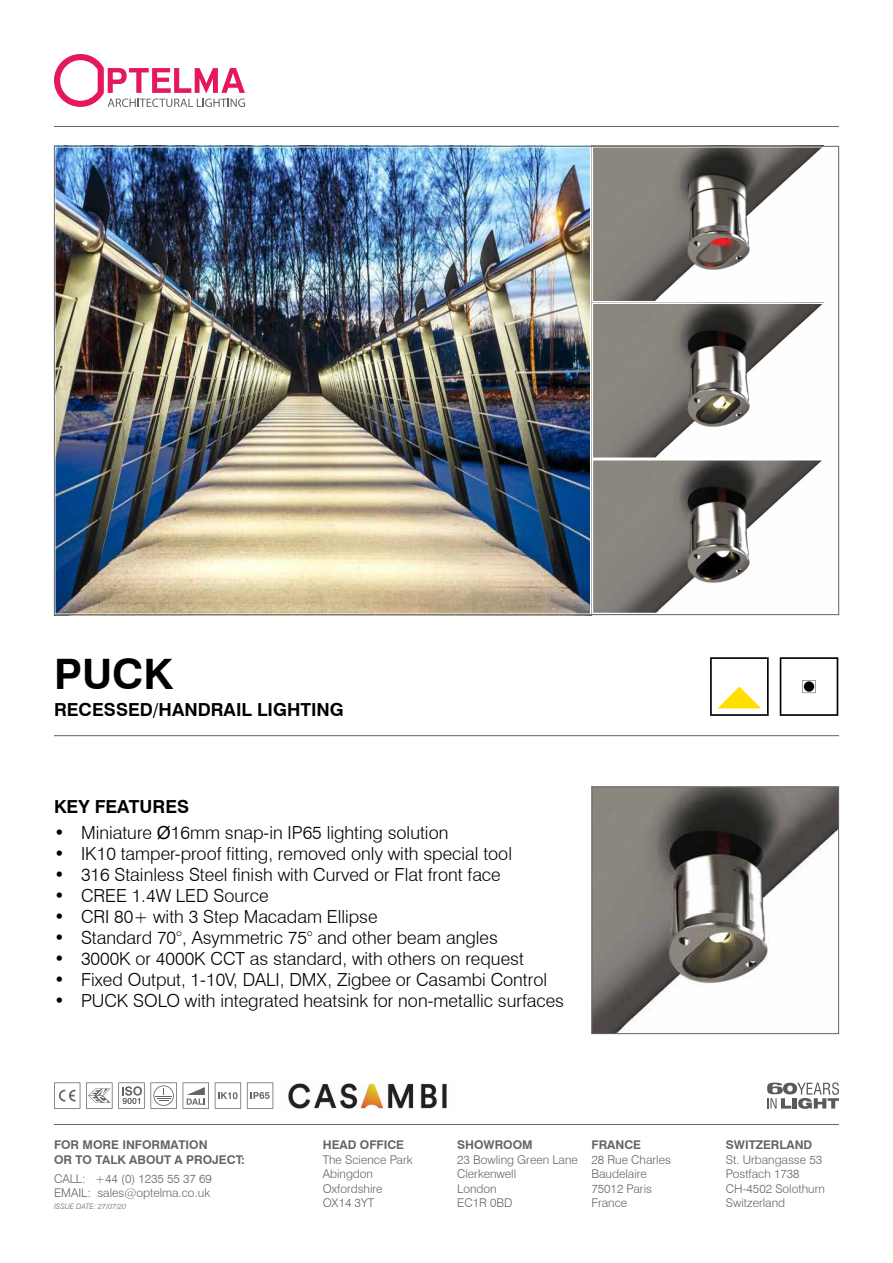
<style>
.page{position:relative;width:893px;height:1263px;background:#fff}
.page>*{position:absolute;margin:0;border:0;box-sizing:border-box;transform-origin:0 0}
.t1{font:700 42px "Swiss 721 BT";color:#000}
.t2{font:300 18px "Swiss 721 BT";color:#000}
.t3{font:700 18px "Swiss 721 BT";color:#000}
.t4{font:300 12px/14.4px "Swiss 721 BT";color:#636466}
.t5{font:700 12px/14.4px "Swiss 721 BT";color:#636466}
.t6{font:italic 300 7.5px "Swiss 721 BT";color:#636466}
.s1{font-family:"Arial";font-weight:400}
</style>
<div class="page">
<svg style="left:54px;top:54px;width:191px;height:53px"></svg>
<hr style="left:54px;top:126px;width:785px;height:1px;background:#636466">
<img style="left:57px;top:149px;width:535px;height:464px">
<hr style="left:54px;top:735px;width:785px;height:1px;background:#636466">
<img style="left:593px;top:788px;width:244px;height:244px">
<div style="left:591px;top:786px;width:248px;height:248px;border:1px solid #636466"></div>
<hr style="left:54px;top:1124px;width:785px;height:1px;background:#636466">
<svg style="left:54px;top:1082px;width:26px;height:27px"></svg>
<svg style="left:767px;top:1082px;width:72px;height:27px"></svg>
<svg style="left:183px;top:1082px;width:26px;height:27px"></svg>
<svg style="left:86px;top:1082px;width:91px;height:27px"></svg>
<svg style="left:591px;top:148px;width:230px;height:154px"></svg>
<svg style="left:591px;top:302px;width:231px;height:157px"></svg>
<div style="left:592px;top:146px;width:247px;height:156px;border:2px solid #fff"></div>
<div style="left:592px;top:302px;width:247px;height:157px;border:2px solid #fff"></div>
<svg style="left:710px;top:657px;width:59px;height:59px"></svg>
<svg style="left:780px;top:657px;width:58px;height:59px"></svg>
<svg style="left:247px;top:1082px;width:26px;height:27px"></svg>
<svg style="left:215px;top:1082px;width:26px;height:27px"></svg>
<svg style="left:595px;top:462px;width:227px;height:149px"></svg>
<div style="left:592px;top:459px;width:247px;height:155px;border:2px solid #fff"></div>
<img style="left:288px;top:1083px;width:159px;height:26px">
<h1 class="t1" style="left:54px;top:648px;width:120px">PUCK</h1>
<p class="t3" style="left:54px;top:698px;width:291px">RECESSED/HANDRAIL LIGHTING</p>
<p class="t3" style="left:54px;top:795px;width:137px">KEY FEATURES</p>
<p class="t2" style="left:54px;top:822px;width:396px">• Miniature <span class="s1">Ø</span>16mm snap-in IP65 lighting solution</p>
<p class="t2" style="left:54px;top:843px;width:460px">• IK10 tamper-proof fitting, removed only with special tool</p>
<p class="t2" style="left:54px;top:864px;width:448px">• 316 Stainless Steel finish with Curved or Flat front face</p>
<p class="t2" style="left:54px;top:885px;width:216px">• CREE 1.4W LED Source</p>
<p class="t2" style="left:54px;top:906px;width:325px">• CRI 80+ with 3 Step Macadam Ellipse</p>
<p class="t2" style="left:54px;top:927px;width:445px">• Standard 70°, Asymmetric 75° and other beam angles</p>
<p class="t2" style="left:54px;top:948px;width:471px">• 3000K or 4000K CCT as standard, with others on request</p>
<p class="t2" style="left:54px;top:969px;width:495px">• Fixed Output, 1-10V, DALI, DMX, Zigbee or Casambi Control</p>
<p class="t2" style="left:54px;top:990px;width:512px">• PUCK SOLO with integrated heatsink for non-metallic surfaces</p>
<p class="t5" style="left:54px;top:1138px;width:192px">FOR MORE INFORMATION<br>OR TO TALK ABOUT A PROJECT:</p>
<p class="t4" style="left:54px;top:1171px;width:159px">CALL: +44 (0) 1235 55 37 69<br>EMAIL: sales@optelma.co.uk</p>
<p class="t6" style="left:54px;top:1202px;width:74px">ISSUE DATE: 27/07/20</p>
<p class="t5" style="left:323px;top:1138px;width:83px">HEAD OFFICE</p>
<p class="t4" style="left:323px;top:1152px;width:91px">The Science Park<br>Abingdon<br>Oxfordshire<br>OX14 3YT</p>
<p class="t5" style="left:457px;top:1138px;width:77px">SHOWROOM</p>
<p class="t4" style="left:457px;top:1152px;width:122px">23 Bowling Green Lane<br>Clerkenwell<br>London<br>EC1R 0BD</p>
<p class="t5" style="left:591px;top:1138px;width:51px">FRANCE</p>
<p class="t4" style="left:591px;top:1152px;width:81px">28 Rue Charles<br>Baudelaire<br>75012 Paris<br>France</p>
<p class="t5" style="left:726px;top:1138px;width:88px">SWITZERLAND</p>
<p class="t4" style="left:726px;top:1152px;width:100px">St. Urbangasse 53<br>Postfach 1738<br>CH-4502 Solothurn<br>Switzerland</p>
</div>
